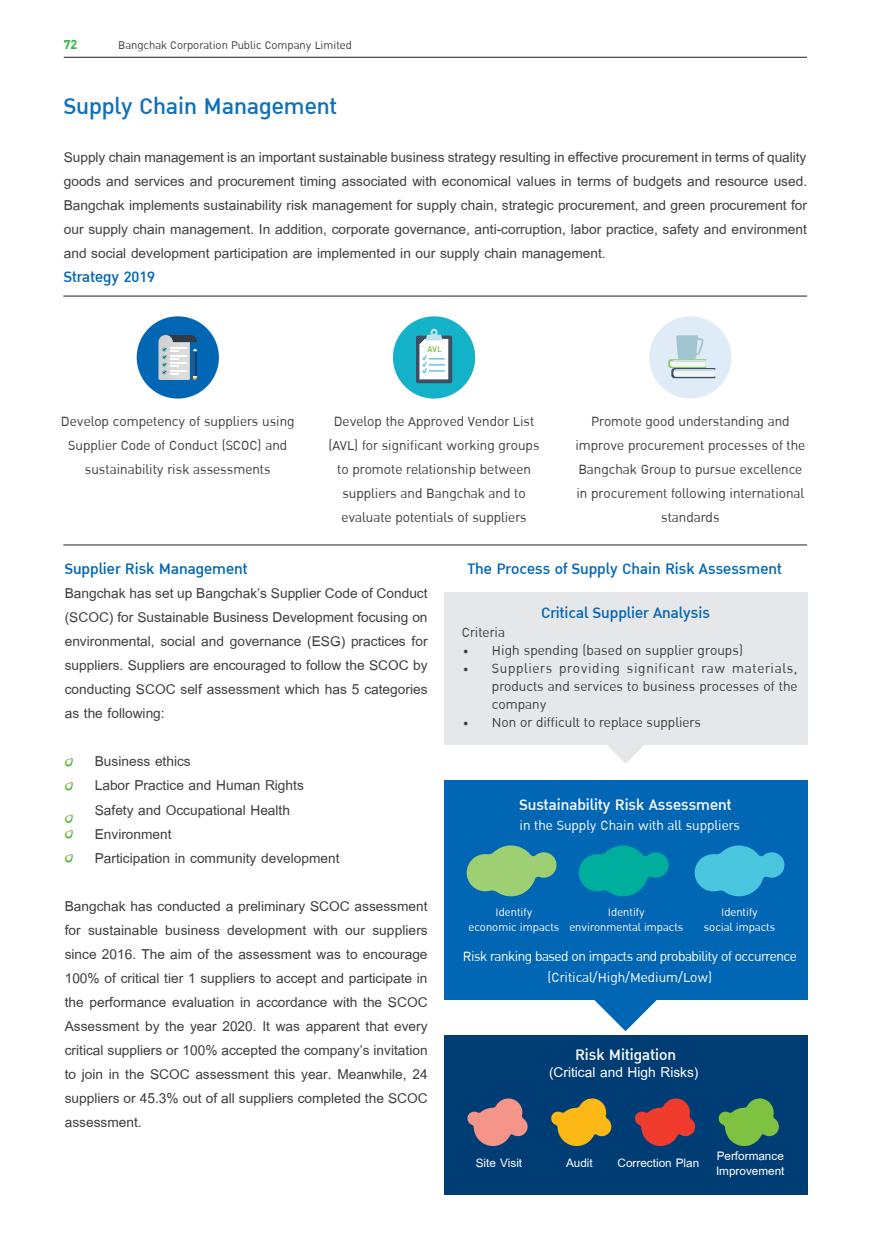
<style>
.page{position:relative;width:893px;height:1255px;background:#fff}
.page>*{position:absolute;margin:0;border:0;box-sizing:border-box;transform-origin:0 0}
.t1{font:500 31.5px "DB Ozone X";color:#1070b9}
.t2{font:21px/24px "UPC Browallia";color:#3e3e3f;text-align:justify}
.t3{font:500 21px/44.1px "DB Ozone X";color:#0166b3;text-align:center}
.t4{font:500 21px "DB Ozone X";color:#fff}
.t5{font:21px "UPC Browallia";color:#fff}
.t6{font:18px/24px "DB Ozone X";color:#3e3e3f;text-align:center}
.t7{font:18px/21px "DB Ozone X";letter-spacing:-.01em;color:#fff;text-align:center}
.t8{font:18px "UPC Browallia";color:#fff}
.t9{font:700 18px "DB Ozone X";color:#3ab54a}
.t10{font:15px/15px "DB Ozone X";color:#fff;text-align:center}
.t11{font:15px "DB Ozone X";color:#3e3e3f}
</style>
<div class="page">
<div style="left:444px;top:591px;width:363px;height:153px;background:#e6e7e9"></div>
<div style="left:444px;top:1035px;width:363px;height:159px;background:#003d74"></div>
<div style="left:444px;top:780px;width:363px;height:219px;background:#0166b3"></div>
<svg style="left:601px;top:744px;width:49px;height:19px"></svg>
<svg style="left:587px;top:999px;width:77px;height:32px"></svg>
<hr style="left:64px;top:57px;width:743px;height:1px;background:#231f20">
<svg style="left:65px;top:758px;width:8px;height:8px"></svg>
<svg style="left:65px;top:782px;width:8px;height:8px"></svg>
<svg style="left:65px;top:814px;width:8px;height:9px"></svg>
<svg style="left:65px;top:830px;width:8px;height:8px"></svg>
<svg style="left:65px;top:854px;width:8px;height:8px"></svg>
<svg style="left:467px;top:845px;width:89px;height:51px"></svg>
<svg style="left:579px;top:845px;width:90px;height:51px"></svg>
<svg style="left:695px;top:845px;width:89px;height:51px"></svg>
<svg style="left:467px;top:1098px;width:61px;height:48px"></svg>
<svg style="left:551px;top:1098px;width:61px;height:48px"></svg>
<svg style="left:634px;top:1098px;width:62px;height:48px"></svg>
<svg style="left:718px;top:1098px;width:61px;height:48px"></svg>
<div style="left:649px;top:316px;width:82px;height:82px;background:#dfecf7;border-radius:50%"></div>
<svg style="left:668px;top:335px;width:47px;height:43px"></svg>
<div style="left:393px;top:316px;width:82px;height:82px;background:#14b2c9;border-radius:50%"></div>
<svg style="left:416px;top:335px;width:36px;height:48px"></svg>
<svg style="left:419px;top:329px;width:29px;height:50px"></svg>
<div style="left:137px;top:316px;width:82px;height:82px;background:#0166b3;border-radius:50%"></div>
<svg style="left:158px;top:335px;width:39px;height:45px"></svg>
<hr style="left:63px;top:544px;width:744px;height:1px;background:#231f20">
<hr style="left:63px;top:296px;width:744px;height:1px;background:#231f20">
<p class="t9" style="left:64px;top:34px;width:15px">72</p>
<p class="t11" style="left:118px;top:37px;width:235px">Bangchak Corporation Public Company Limited</p>
<h1 class="t1" style="left:64px;top:88px;width:275px">Supply Chain Management</h1>
<p class="t2" style="left:64px;top:144px;width:745px">Supply chain management is an important sustainable business strategy resulting in effective procurement in terms of quality goods and services and procurement timing associated with economical values in terms of budgets and resource used.<br>Bangchak implements sustainability risk management for supply chain, strategic procurement, and green procurement for our supply chain management. In addition, corporate governance, anti-corruption, labor practice, safety and environment and social development participation are implemented in our supply chain management.</p>
<p class="t3" style="left:64px;top:255px;width:93px">Strategy 2019</p>
<p class="t6" style="left:61px;top:410px;width:235px">Develop competency of suppliers using<br>Supplier Code of Conduct (SCOC) and sustainability risk assessments</p>
<p class="t6" style="left:329px;top:410px;width:212px">Develop the Approved Vendor List (AVL) for significant working groups to promote relationship between suppliers and Bangchak and to evaluate potentials of suppliers</p>
<p class="t6" style="left:575px;top:410px;width:231px">Promote good understanding and improve procurement processes of the<br>Bangchak Group to pursue excellence in procurement following international standards</p>
<p class="t3" style="left:65px;top:547px;width:184px">Supplier Risk Management</p>
<p class="t2" style="left:65px;top:581px;width:364px">Bangchak has set up Bangchak’s Supplier Code of Conduct (SCOC) for Sustainable Business Development focusing on environmental, social and governance (ESG) practices for suppliers. Suppliers are encouraged to follow the SCOC by conducting SCOC self assessment which has 5 categories as the following:</p>
<p class="t2" style="left:95px;top:749px;width:246px;text-align:left">Business ethics<br>Labor Practice and Human Rights<br>Safety and Occupational Health<br>Environment<br>Participation in community development</p>
<p class="t2" style="left:65px;top:893px;width:365px">Bangchak has conducted a preliminary SCOC assessment for sustainable business development with our suppliers since 2016. The aim of the assessment was to encourage 100% of critical tier 1 suppliers to accept and participate in the performance evaluation in accordance with the SCOC Assessment by the year 2020. It was apparent that every critical suppliers or 100% accepted the company’s invitation to join in the SCOC assessment this year. Meanwhile, 24 suppliers or 45.3% out of all suppliers completed the SCOC assessment.</p>
<p class="t3" style="left:467px;top:546px;width:316px">The Process of Supply Chain Risk Assessment<br>Critical Supplier Analysis</p>
<p class="t6" style="left:462px;top:620px;width:45px">Criteria</p>
<p class="t6" style="left:462px;top:638px;width:283px">• High spending (based on supplier groups)</p>
<p class="t6" style="left:492px;top:659px;width:307px;line-height:18px;text-align:justify;text-indent:-30px">• Suppliers providing significant raw materials, products and services to business processes of the company</p>
<p class="t6" style="left:462px;top:710px;width:240px">• Non or difficult to replace suppliers</p>
<p class="t4" style="left:519px;top:792px;width:214px">Sustainability Risk Assessment</p>
<p class="t7" style="left:520px;top:815px;width:222px">in the Supply Chain with all suppliers</p>
<p class="t10" style="left:469px;top:904px;width:92px">Identify<br>economic impacts</p>
<p class="t10" style="left:569px;top:904px;width:116px">Identify<br>environmental impacts</p>
<p class="t10" style="left:704px;top:904px;width:73px">Identify<br>social impacts</p>
<p class="t7" style="left:463px;top:945px;width:335px">Risk ranking based on impacts and probability of occurrence (Critical/High/Medium/Low)</p>
<p class="t4" style="left:575px;top:1042px;width:102px">Risk Mitigation</p>
<p class="t5" style="left:549px;top:1058px;width:151px">(Critical and High Risks)</p>
<p class="t8" style="left:476px;top:1151px;width:48px">Site Visit</p>
<p class="t8" style="left:566px;top:1151px;width:28px">Audit</p>
<p class="t8" style="left:618px;top:1151px;width:168px">Correction Plan Performance</p>
<p class="t8" style="left:716px;top:1159px;width:70px">Improvement</p>
</div>
